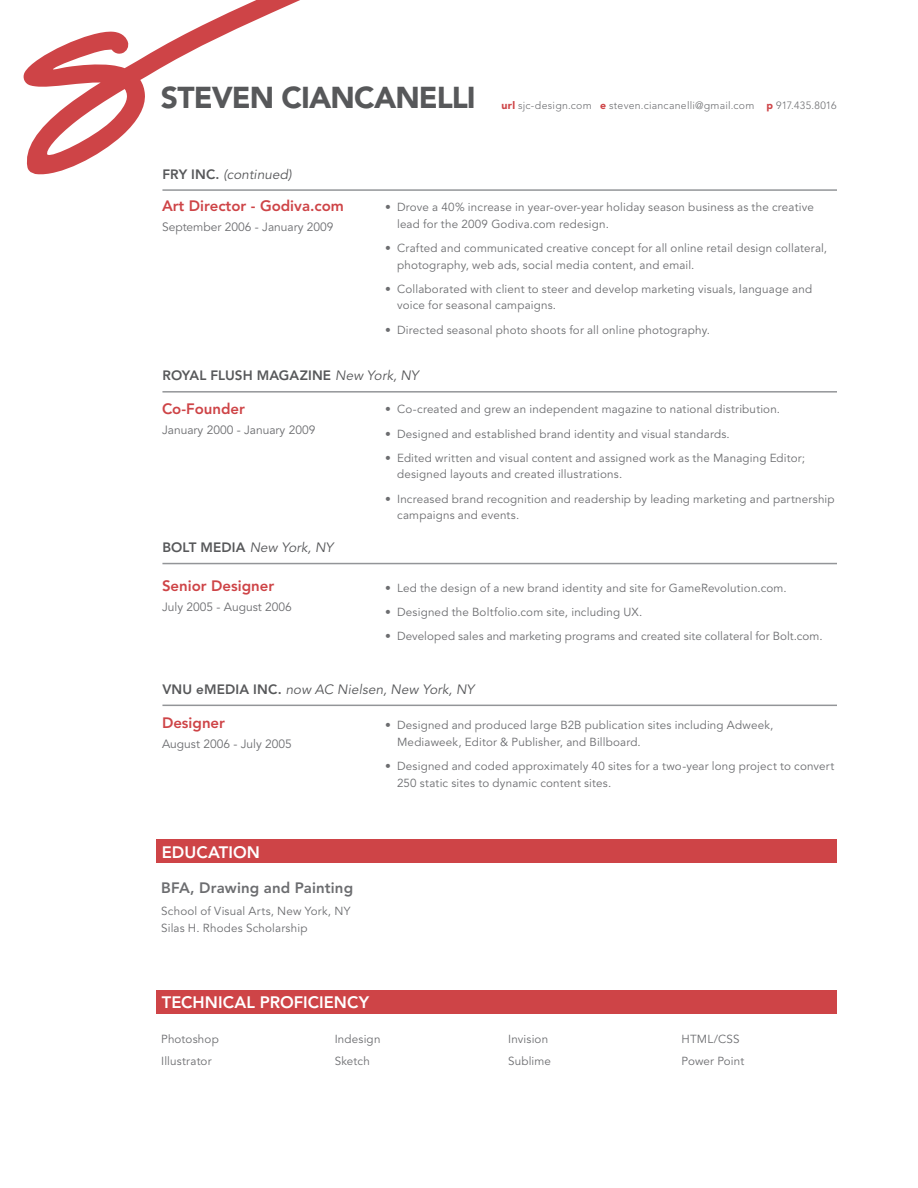
<style>
.page{position:relative;width:918px;height:1188px;background:#fff}
.page>*{position:absolute;margin:0;border:0;box-sizing:border-box;transform-origin:0 0}
.t1{font:900 30px "Avenir LT Std";letter-spacing:-.03em;color:#57585a}
.t2{font:800 16.5px "Avenir LT Std";color:#fff}
.t3{font:800 15px "Avenir LT Std";color:#ce4447}
.t4{font:800 15px "Avenir LT Std";letter-spacing:.01em;color:#6c6d70}
.t5{font:italic 13.5px "Avenir LT Std";letter-spacing:.01em;color:#57585a}
.t6{font:800 13.5px "Avenir LT Std";letter-spacing:.005em;color:#57585a}
.t7{font:12px "Avenir LT Std";color:#6c6d70}
.t8{font:11.7px/16.5px "Avenir LT Std";letter-spacing:.015em;color:#6c6d70}
.t9{font:300 10.5px "Avenir LT Std";letter-spacing:.025em;color:#6c6d70}
.s1{font-weight:800;font-style:normal}
.s2{font-weight:900;color:#ce4447}
.s3{font-weight:400;font-style:italic}
</style>
<div class="page">
<svg style="left:23px;top:0;width:277px;height:175px"></svg>
<hr style="left:162px;top:189px;width:675px;height:2px;background:#939598">
<hr style="left:162px;top:391px;width:675px;height:2px;background:#939598">
<hr style="left:162px;top:563px;width:675px;height:1px;background:#939598">
<hr style="left:162px;top:705px;width:675px;height:1px;background:#939598">
<div style="left:156px;top:840px;width:681px;height:23px;background:#ce4447"></div>
<div style="left:156px;top:990px;width:681px;height:24px;background:#ce4447"></div>
<h1 class="t1" style="left:161px;top:80px;width:316px">STEVEN CIANCANELLI</h1>
<p class="t5" style="left:162px;top:166px;width:131px"><span class="s1">FRY INC.</span> (continued)</p>
<p class="t9" style="left:502px;top:99px;width:337px"><span class="s2">url</span> sjc-design.com <span class="s2">e</span> steven.ciancanelli@gmail.com <span class="s2">p</span> 917.435.8016</p>
<p class="t3" style="left:162px;top:197px;width:183px">Art Director - Godiva.com</p>
<p class="t7" style="left:162px;top:220px;width:173px">September 2006 - January 2009</p>
<p class="t8" style="left:397px;top:200px;width:418px;text-indent:-12px">• Drove a 40% increase in year-over-year holiday season business as the creative lead for the 2009 Godiva.com redesign.</p>
<p class="t8" style="left:397px;top:240px;width:431px;text-indent:-12px">• Crafted and communicated creative concept for all online retail design collateral, photography, web ads, social media content, and email.</p>
<p class="t8" style="left:397px;top:281px;width:416px;text-indent:-12px">• Collaborated with client to steer and develop marketing visuals, language and voice for seasonal campaigns.</p>
<p class="t8" style="left:385px;top:322px;width:326px">• Directed seasonal photo shoots for all online photography.</p>
<p class="t6" style="left:162px;top:368px;width:258px">ROYAL FLUSH MAGAZINE <span class="s3">New York, NY</span></p>
<p class="t3" style="left:162px;top:400px;width:85px">Co-Founder</p>
<p class="t7" style="left:162px;top:423px;width:155px">January 2000 - January 2009</p>
<p class="t5" style="left:162px;top:540px;width:172px"><span class="s1">BOLT MEDIA</span> New York, NY</p>
<p class="t3" style="left:162px;top:577px;width:114px">Senior Designer</p>
<p class="t7" style="left:162px;top:600px;width:131px">July 2005 - August 2006</p>
<p class="t8" style="left:385px;top:401px;width:397px">• Co-created and grew an independent magazine to national distribution.</p>
<p class="t8" style="left:385px;top:426px;width:346px">• Designed and established brand identity and visual standards.</p>
<p class="t8" style="left:397px;top:450px;width:410px;text-indent:-12px">• Edited written and visual content and assigned work as the Managing Editor; designed layouts and created illustrations.</p>
<p class="t8" style="left:397px;top:491px;width:439px;text-indent:-12px">• Increased brand recognition and readership by leading marketing and partnership campaigns and events.</p>
<p class="t8" style="left:385px;top:580px;width:403px">• Led the design of a new brand identity and site for GameRevolution.com.</p>
<p class="t8" style="left:385px;top:604px;width:259px">• Designed the Boltfolio.com site, including UX.</p>
<p class="t8" style="left:385px;top:628px;width:439px">• Developed sales and marketing programs and created site collateral for Bolt.com.</p>
<p class="t5" style="left:162px;top:681px;width:313px"><span class="s1">VNU eMEDIA INC.</span> now AC Nielsen, New York, NY</p>
<p class="t3" style="left:162px;top:714px;width:65px">Designer</p>
<p class="t7" style="left:162px;top:737px;width:131px">August 2006 - July 2005</p>
<p class="t2" style="left:162px;top:842px;width:100px">EDUCATION</p>
<p class="t4" style="left:161px;top:879px;width:193px">BFA, Drawing and Painting</p>
<p class="t8" style="left:161px;top:903px;width:191px">School of Visual Arts, New York, NY<br>Silas H. Rhodes Scholarship</p>
<p class="t8" style="left:397px;top:718px;width:378px;text-indent:-12px">• Designed and produced large B2B publication sites including Adweek,<br>Mediaweek, Editor &amp; Publisher, and Billboard.</p>
<p class="t8" style="left:397px;top:758px;width:439px;text-indent:-12px">• Designed and coded approximately 40 sites for a two-year long project to convert<br>250 static sites to dynamic content sites.</p>
<p class="t2" style="left:162px;top:993px;width:209px">TECHNICAL PROFICIENCY</p>
<p class="t8" style="left:161px;top:1031px;width:59px">Photoshop</p>
<p class="t8" style="left:161px;top:1053px;width:52px">Illustrator</p>
<p class="t8" style="left:335px;top:1031px;width:47px">Indesign</p>
<p class="t8" style="left:335px;top:1053px;width:37px">Sketch</p>
<p class="t8" style="left:508px;top:1031px;width:42px">Invision</p>
<p class="t8" style="left:508px;top:1053px;width:45px">Sublime</p>
<p class="t8" style="left:682px;top:1031px;width:59px">HTML/CSS</p>
<p class="t8" style="left:682px;top:1053px;width:64px">Power Point</p>
</div>
